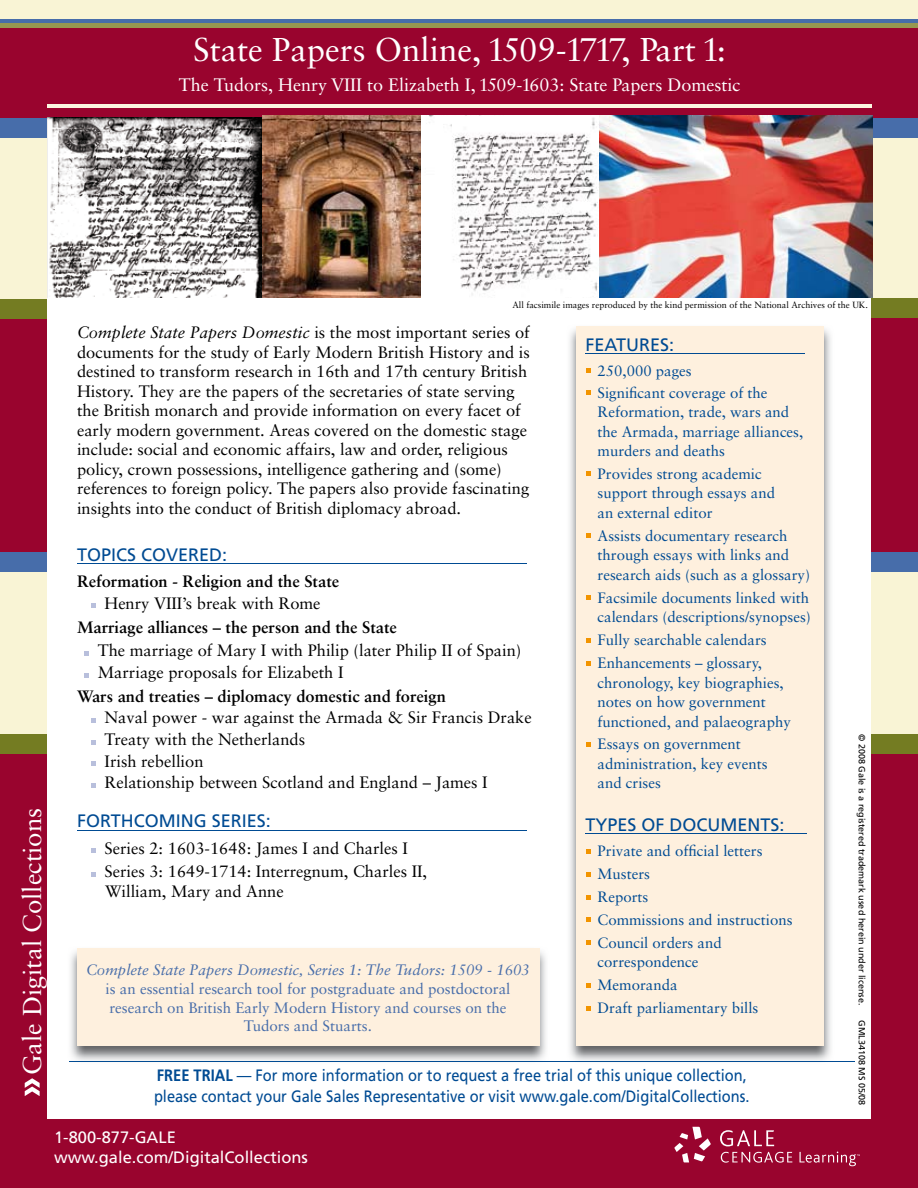
<style>
.page{position:relative;width:918px;height:1188px;background:#fff}
.page>*{position:absolute;margin:0;border:0;box-sizing:border-box;transform-origin:0 0}
.t1{font:33px "Sabon";color:#fff}
.t2{font:25.8px "Sabon";color:#fff}
.t3{font:18px "Sabon";color:#fff}
.t4{font:18px "Frutiger";color:#004b93}
.t5{font:16.5px/19.5px "Sabon";color:#000}
.t6{font:16.5px/21px "Frutiger";color:#004b93;scale:.89 1}
.t7{font:700 16.5px "Sabon";color:#000}
.t8{font:16.5px/19.8px "Frutiger";color:#fff}
.t9{font:15.15px/18.6px "Sabon";color:#476daa;text-align:center}
.t10{font:italic 15.15px "Sabon";color:#476daa}
.t11{font:15px/19.5px "Sabon";color:#004b93}
.t12{font:9px "Sabon";color:#000}
.t13{font:9px "Frutiger";color:#000}
.s1{font-style:italic}
.s2{font-weight:700}
</style>
<div class="page">
<div style="left:0;top:752px;width:47px;height:379px;background:#99042e"></div>
<div style="left:0;top:28px;width:918px;height:66px;background:#99042e"></div>
<div style="left:0;top:0;width:918px;height:28px;background:#f9f4d5"></div>
<div style="left:0;top:94px;width:918px;height:24px;background:#99042e"></div>
<div style="left:0;top:553px;width:47px;height:199px;background:#f9f4d5"></div>
<div style="left:0;top:298px;width:47px;height:255px;background:#99042e"></div>
<div style="left:871px;top:552px;width:47px;height:200px;background:#f9f4d5"></div>
<div style="left:871px;top:752px;width:47px;height:381px;background:#99042e"></div>
<div style="left:871px;top:297px;width:47px;height:256px;background:#99042e"></div>
<div style="left:0;top:1119px;width:918px;height:69px;background:#99042e"></div>
<div style="left:871px;top:734px;width:47px;height:20px;background:#747c22"></div>
<div style="left:0;top:734px;width:47px;height:20px;background:#747c22"></div>
<div style="left:871px;top:552px;width:47px;height:20px;background:#476daa"></div>
<div style="left:0;top:552px;width:47px;height:20px;background:#476daa"></div>
<div style="left:0;top:118px;width:47px;height:199px;background:#f9f4d5"></div>
<div style="left:871px;top:121px;width:47px;height:183px;background:#f9f4d5"></div>
<div style="left:871px;top:299px;width:47px;height:19px;background:#747c22"></div>
<div style="left:0;top:299px;width:47px;height:20px;background:#747c22"></div>
<div style="left:871px;top:118px;width:47px;height:20px;background:#476daa"></div>
<div style="left:0;top:118px;width:47px;height:20px;background:#476daa"></div>
<div style="left:0;top:19px;width:918px;height:5px;background:#476daa"></div>
<hr style="left:0;top:24px;width:918px;height:4px;background:#979751">
<hr style="left:47px;top:104px;width:825px;height:4px;background:#fbf7e0">
<svg style="left:25px;top:1078px;width:15px;height:18px"></svg>
<svg style="left:720px;top:1130px;width:54px;height:16px"></svg>
<svg style="left:674px;top:1127px;width:37px;height:35px"></svg>
<svg style="left:721px;top:1152px;width:71px;height:11px"></svg>
<svg style="left:800px;top:1152px;width:60px;height:14px"></svg>
<hr style="left:77px;top:564px;width:450px;height:1px;background:#004b93">
<svg style="left:91px;top:603px;width:5px;height:5px"></svg>
<svg style="left:84px;top:651px;width:5px;height:5px"></svg>
<svg style="left:84px;top:673px;width:5px;height:5px"></svg>
<svg style="left:91px;top:718px;width:5px;height:5px"></svg>
<svg style="left:91px;top:740px;width:5px;height:5px"></svg>
<svg style="left:91px;top:761px;width:5px;height:5px"></svg>
<svg style="left:91px;top:783px;width:5px;height:5px"></svg>
<hr style="left:77px;top:830px;width:450px;height:1px;background:#004b93">
<svg style="left:91px;top:848px;width:5px;height:5px"></svg>
<svg style="left:91px;top:872px;width:5px;height:5px"></svg>
<img style="left:567px;top:326px;width:275px;height:736px">
<div style="left:577px;top:326px;width:247px;height:720px;background:#fef0de"></div>
<svg style="left:586px;top:368px;width:5px;height:5px"></svg>
<svg style="left:586px;top:390px;width:5px;height:5px"></svg>
<svg style="left:586px;top:471px;width:5px;height:5px"></svg>
<svg style="left:586px;top:533px;width:5px;height:5px"></svg>
<svg style="left:586px;top:595px;width:5px;height:5px"></svg>
<svg style="left:586px;top:638px;width:5px;height:5px"></svg>
<svg style="left:586px;top:661px;width:5px;height:4px"></svg>
<svg style="left:586px;top:742px;width:5px;height:5px"></svg>
<hr style="left:586px;top:353px;width:219px;height:1px;background:#004b93">
<svg style="left:586px;top:849px;width:5px;height:5px"></svg>
<svg style="left:586px;top:872px;width:5px;height:5px"></svg>
<svg style="left:586px;top:895px;width:5px;height:4px"></svg>
<svg style="left:586px;top:917px;width:5px;height:5px"></svg>
<svg style="left:586px;top:940px;width:5px;height:5px"></svg>
<svg style="left:586px;top:983px;width:5px;height:5px"></svg>
<svg style="left:586px;top:1006px;width:5px;height:5px"></svg>
<hr style="left:586px;top:834px;width:221px;height:1px;background:#004b93">
<img style="left:69px;top:948px;width:488px;height:114px">
<div style="left:77px;top:948px;width:462px;height:98px;background:#fef0de"></div>
<img style="left:47px;top:118px;width:215px;height:179px">
<img style="left:599px;top:115px;width:273px;height:182px">
<img style="left:421px;top:115px;width:178px;height:180px">
<img style="left:262px;top:115px;width:159px;height:182px">
<hr style="left:70px;top:1062px;width:785px;height:1px;background:#004b93">
<h1 class="t1" style="left:193px;top:30px;width:534px">State Papers Online, 1509-1717, Part 1:</h1>
<p class="t3" style="left:179px;top:74px;width:563px">The Tudors, Henry VIII to Elizabeth I, 1509-1603: State Papers Domestic</p>
<h2 class="t2" style="left:17px;top:1075px;width:269px;rotate:-90deg">Gale Digital Collections</h2>
<p class="t12" style="left:512px;top:299px;width:357px">All facsimile images reproduced by the kind permission of the National Archives of the UK.</p>
<p class="t5" style="left:77px;top:322px;width:454px"><span class="s1">Complete State Papers Domestic</span> is the most important series of documents for the study of Early Modern British History and is destined to transform research in 16th and 17th century British History. They are the papers of the secretaries of state serving the British monarch and provide information on every facet of early modern government. Areas covered on the domestic stage include: social and economic affairs, law and order, religious policy, crown possessions, intelligence gathering and (some) references to foreign policy. The papers also provide fascinating insights into the conduct of British diplomacy abroad.</p>
<p class="t4" style="left:77px;top:544px;width:152px">TOPICS COVERED:</p>
<p class="t7" style="left:77px;top:571px;width:264px">Reformation - Religion and the State</p>
<p class="t5" style="left:105px;top:593px;width:218px">Henry VIII’s break with Rome</p>
<p class="t7" style="left:77px;top:617px;width:321px">Marriage alliances – the person and the State</p>
<p class="t5" style="left:98px;top:640px;width:425px;line-height:21.6px">The marriage of Mary I with Philip (later Philip II of Spain)<br>Marriage proposals for Elizabeth I</p>
<p class="t7" style="left:77px;top:686px;width:370px">Wars and treaties – diplomacy domestic and foreign</p>
<p class="t5" style="left:105px;top:707px;width:429px;line-height:21.6px">Naval power - war against the Armada &amp; Sir Francis Drake Treaty with the Netherlands<br>Irish rebellion<br>Relationship between Scotland and England – James I</p>
<p class="t4" style="left:77px;top:810px;width:195px">FORTHCOMING SERIES:</p>
<p class="t5" style="left:105px;top:836px;width:324px;line-height:23.7px">Series 2: 1603-1648: James I and Charles I<br>Series 3: 1649-1714: Interregnum, Charles II,</p>
<p class="t5" style="left:105px;top:881px;width:180px">William, Mary and Anne</p>
<p class="t10" style="left:86px;top:961px;width:445px">Complete State Papers Domestic, Series 1: The Tudors: 1509 - 1603</p>
<p class="t9" style="left:106px;top:979px;width:406px">is an essential research tool for postgraduate and postdoctoral research on British Early Modern History and courses on the<br>Tudors and Stuarts.</p>
<p class="t4" style="left:586px;top:334px;width:90px">FEATURES:</p>
<p class="t11" style="left:598px;top:360px;width:172px;line-height:21.6px">250,000 pages<br>Significant coverage of the</p>
<p class="t11" style="left:598px;top:402px;width:207px">Reformation, trade, wars and the Armada, marriage alliances, murders and deaths</p>
<p class="t11" style="left:598px;top:464px;width:179px">Provides strong academic support through essays and an external editor</p>
<p class="t11" style="left:598px;top:526px;width:214px">Assists documentary research through essays with links and research aids (such as a glossary)</p>
<p class="t11" style="left:598px;top:588px;width:215px">Facsimile documents linked with calendars (descriptions/synopses)</p>
<p class="t11" style="left:598px;top:628px;width:171px;line-height:23px">Fully searchable calendars<br>Enhancements – glossary,</p>
<p class="t11" style="left:598px;top:672px;width:195px">chronology, key biographies, notes on how government functioned, and palaeography</p>
<p class="t11" style="left:598px;top:734px;width:172px">Essays on government administration, key events and crises</p>
<p class="t4" style="left:586px;top:814px;width:201px">TYPES OF DOCUMENTS:</p>
<p class="t11" style="left:598px;top:839px;width:197px;line-height:23px">Private and official letters<br>Musters<br>Reports<br>Commissions and instructions<br>Council orders and</p>
<p class="t11" style="left:598px;top:951px;width:162px;line-height:23px">correspondence<br>Memoranda<br>Draft parliamentary bills</p>
<p class="t6" style="left:154px;top:1065px;width:671px"><span class="s2">FREE TRIAL</span> — For more information or to request a free trial of this unique collection, please contact your Gale Sales Representative or visit www.gale.com/DigitalCollections.</p>
<p class="t13" style="left:867px;top:734px;width:272px;rotate:90deg">© 2008 Gale is a registered trademark used herein under license.</p>
<p class="t13" style="left:867px;top:1020px;width:87px;rotate:90deg">GML34108 MS 05/08</p>
<p class="t8" style="left:54px;top:1127px;width:255px">1-800-877-GALE www.gale.com/DigitalCollections</p>
</div>
